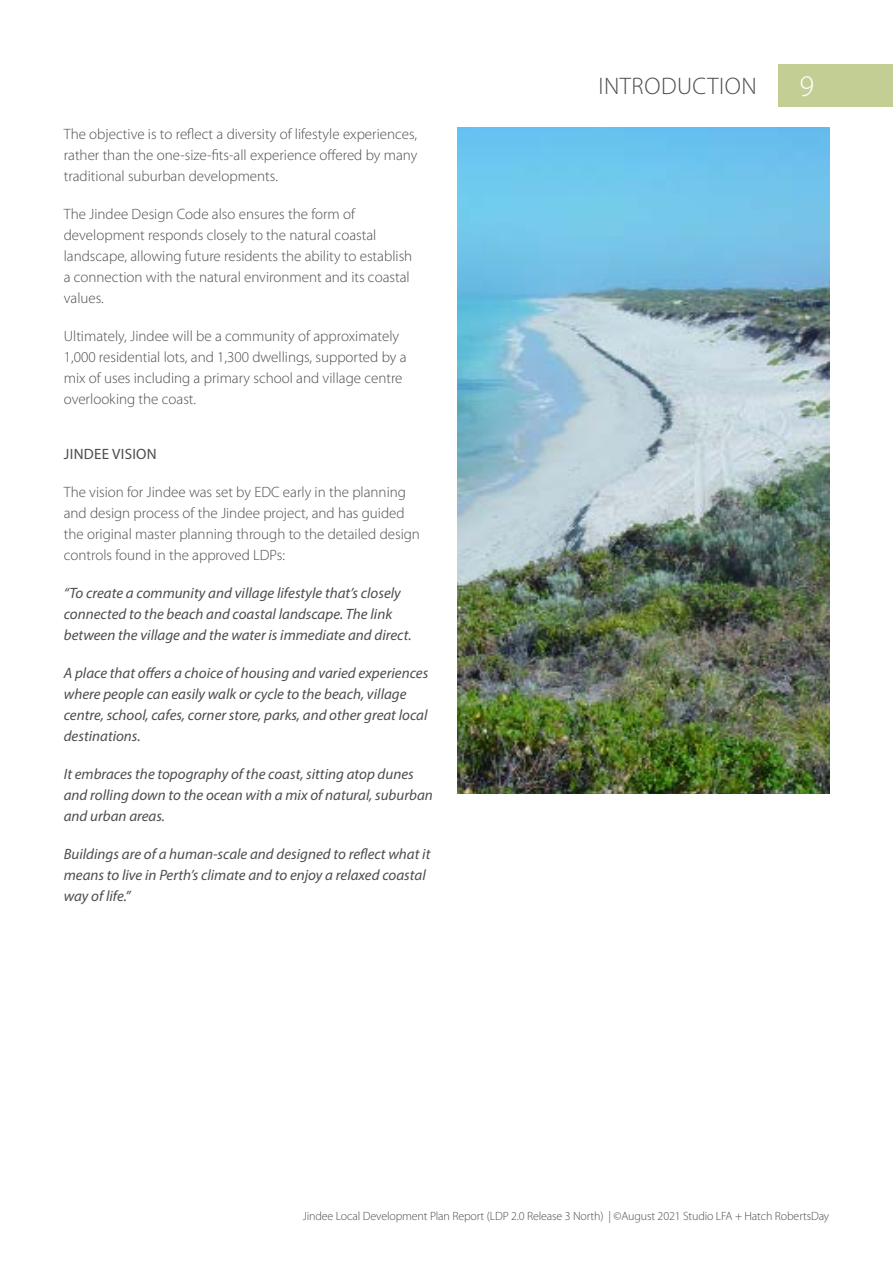
<style>
.page{position:relative;width:893px;height:1263px;background:#fff}
.page>*{position:absolute;margin:0;border:0;box-sizing:border-box;transform-origin:0 0}
.t1{font:300 30px "Myriad Pro";color:#fff}
.t2{font:300 24px "Myriad Pro";letter-spacing:.02em;color:#4d4d4f}
.t3{font:300 15px/21px "Myriad Pro";color:#4d4d4f}
.t4{font:italic 15px/21px "Myriad Pro";color:#4d4d4f}
.t5{font:15px "Myriad Pro";letter-spacing:.02em;color:#4d4d4f}
.t6{font:300 12px "Myriad Pro";letter-spacing:-.01em;color:#4d4d4f}
</style>
<div class="page">
<div style="left:778px;top:64px;width:115px;height:42px;background:#c2ce94"></div>
<img style="left:457px;top:128px;width:372px;height:665px">
<p class="t3" style="left:64px;top:123px;width:355px;text-align:justify">The objective is to reflect a diversity of lifestyle experiences, rather than the one-size-fits-all experience offered by many traditional suburban developments.</p>
<p class="t3" style="left:64px;top:203px;width:350px">The Jindee Design Code also ensures the form of development responds closely to the natural coastal landscape, allowing future residents the ability to establish a connection with the natural environment and its coastal values.</p>
<p class="t3" style="left:64px;top:325px;width:344px">Ultimately, Jindee will be a community of approximately 1,000 residential lots, and 1,300 dwellings, supported by a mix of uses including a primary school and village centre overlooking the coast.</p>
<p class="t5" style="left:64px;top:445px;width:94px">JINDEE VISION</p>
<p class="t3" style="left:64px;top:481px;width:358px">The vision for Jindee was set by EDC early in the planning and design process of the Jindee project, and has guided the original master planning through to the detailed design controls found in the approved LDPs:</p>
<p class="t4" style="left:64px;top:582px;width:349px">“To create a community and village lifestyle that’s closely connected to the beach and coastal landscape. The link between the village and the water is immediate and direct.</p>
<p class="t4" style="left:64px;top:662px;width:366px">A place that offers a choice of housing and varied experiences where people can easily walk or cycle to the beach, village centre, school, cafes, corner store, parks, and other great local destinations.</p>
<p class="t4" style="left:64px;top:763px;width:371px">It embraces the topography of the coast, sitting atop dunes and rolling down to the ocean with a mix of natural, suburban and urban areas.</p>
<p class="t4" style="left:64px;top:843px;width:368px">Buildings are of a human-scale and designed to reflect what it means to live in Perth’s climate and to enjoy a relaxed coastal way of life.”</p>
<h2 class="t2" style="left:599px;top:72px;width:160px">INTRODUCTION</h2>
<h1 class="t1" style="left:799px;top:68px;width:16px">9</h1>
<p class="t6" style="left:303px;top:1209px;width:528px">Jindee Local Development Plan Report (LDP 2.0 Release 3 North) | ©August 2021 Studio LFA + Hatch RobertsDay</p>
</div>
